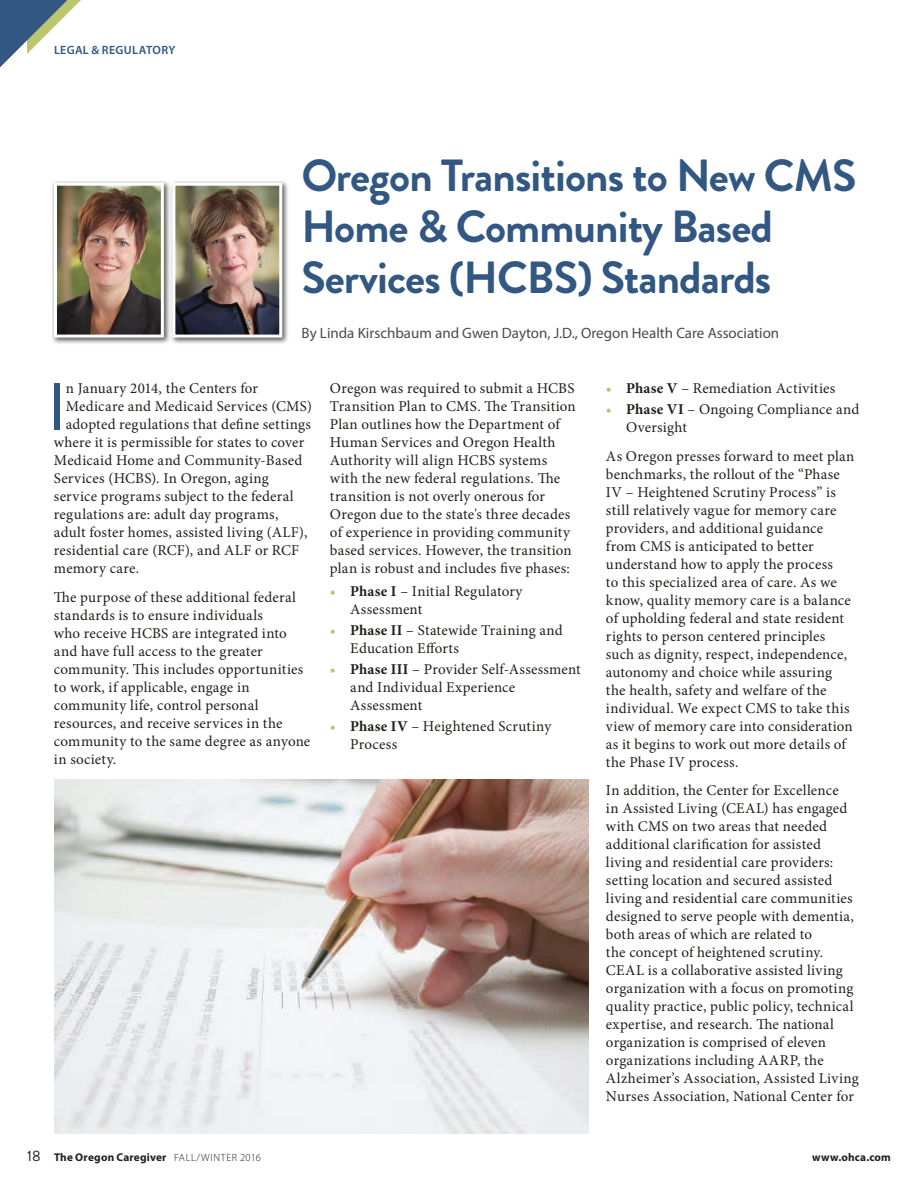
<style>
.page{position:relative;width:918px;height:1188px;background:#fff}
.page>*{position:absolute;margin:0;border:0;box-sizing:border-box;transform-origin:0 0}
.t1{font:68.4px "Myriad Pro";color:#315782}
.t2{font:700 45px/51px "Brandon Grotesque";color:#315782}
.t3{font:15px/18px "Minion Pro";letter-spacing:.015em;color:#1d211a}
.t4{font:15px "Myriad Pro";color:#4e4948}
.t5{font:600 12px "Myriad Pro";letter-spacing:.025em;color:#315782}
.t6{font:700 11.25px "Myriad Pro";letter-spacing:.015em;color:#1d211a}
.s1{font-weight:700;color:#bbc66e}
.s2{font-weight:700}
.s3{font-family:"Brandon Grotesque";font-weight:400;font-size:15px}
.s4{font-weight:300;font-size:10.5px}
</style>
<div class="page">
<svg style="left:0;top:0;width:81px;height:68px"></svg>
<div style="left:51px;top:180px;width:120px;height:165px;background:#1d211a;opacity:.75"></div>
<img style="left:58px;top:187px;width:102px;height:147px">
<div style="left:54px;top:183px;width:110px;height:155px;border:3px solid #fff"></div>
<div style="left:169px;top:180px;width:120px;height:165px;background:#1d211a;opacity:.75"></div>
<img style="left:176px;top:187px;width:102px;height:147px">
<div style="left:172px;top:183px;width:110px;height:155px;border:3px solid #fff"></div>
<img style="left:54px;top:779px;width:534px;height:355px">
<p class="t5" style="left:54px;top:42px;width:123px">LEGAL &amp; REGULATORY</p>
<h2 class="t2" style="left:302px;top:150px;width:494px">Oregon Transitions to New CMS<br>Home &amp; Community Based<br>Services (HCBS</h2>
<h2 class="t2" style="left:577px;top:252px;width:195px">) Standards</h2>
<p class="t4" style="left:302px;top:323px;width:479px">By Linda Kirschbaum and Gwen Dayton, J.D., Oregon Health Care Association</p>
<h1 class="t1" style="left:49px;top:364px;width:18px">I</h1>
<p class="t3" style="left:66px;top:380px;width:194px">n January 2014, the Centers for</p>
<p class="t3" style="left:66px;top:398px;width:248px">Medicare and Medicaid Services (CMS)</p>
<p class="t3" style="left:66px;top:416px;width:247px">adopted regulations that define settings</p>
<p class="t3" style="left:54px;top:434px;width:252px">where it is permissible for states to cover</p>
<p class="t3" style="left:54px;top:452px;width:250px">Medicaid Home and Community-Based</p>
<p class="t3" style="left:54px;top:470px;width:217px">Services (HCBS). In Oregon, aging</p>
<p class="t3" style="left:54px;top:488px;width:241px">service programs subject to the federal</p>
<p class="t3" style="left:54px;top:506px;width:226px">regulations are: adult day programs,</p>
<p class="t3" style="left:54px;top:524px;width:255px">adult foster homes, assisted living (ALF),</p>
<p class="t3" style="left:54px;top:542px;width:247px">residential care (RCF), and ALF or RCF</p>
<p class="t3" style="left:54px;top:560px;width:87px">memory care.</p>
<p class="t3" style="left:54px;top:588px;width:258px">The purpose of these additional federal standards is to ensure individuals<br>who receive HCBS are integrated into and have full access to the greater community. This includes opportunities to work, if applicable, engage in community life, control personal resources, and receive services in the community to the same degree as anyone in society.</p>
<p class="t3" style="left:330px;top:380px;width:247px">Oregon was required to submit a HCBS Transition Plan to CMS. The Transition Plan outlines how the Department of Human Services and Oregon Health Authority will align HCBS systems with the new federal regulations. The transition is not overly onerous for Oregon due to the state's three decades of experience in providing community based services. However, the transition plan is robust and includes five phases:</p>
<p class="t3" style="left:350px;top:582px;width:174px;text-indent:-20px"><span class="s1">•</span> <span class="s2">Phase I</span> – Initial Regulatory<br>Assessment</p>
<p class="t3" style="left:350px;top:621px;width:214px;text-indent:-20px"><span class="s1">•</span> <span class="s2">Phase II</span> – Statewide Training and<br>Education Efforts</p>
<p class="t3" style="left:350px;top:660px;width:232px;text-indent:-20px"><span class="s1">•</span> <span class="s2">Phase III</span> – Provider Self-Assessment and Individual Experience<br>Assessment</p>
<p class="t3" style="left:350px;top:717px;width:203px;text-indent:-20px"><span class="s1">•</span> <span class="s2">Phase IV</span> – Heightened Scrutiny<br>Process</p>
<p class="t3" style="left:606px;top:380px;width:231px"><span class="s1">•</span> <span class="s2">Phase V</span> – Remediation Activities</p>
<p class="t3" style="left:626px;top:401px;width:235px;text-indent:-20px"><span class="s1">•</span> <span class="s2">Phase VI</span> – Ongoing Compliance and<br>Oversight</p>
<p class="t3" style="left:606px;top:447px;width:250px">As Oregon presses forward to meet plan benchmarks, the rollout of the “Phase IV – Heightened Scrutiny Process” is still relatively vague for memory care providers, and additional guidance from CMS is anticipated to better understand how to apply the process<br>to this specialized area of care. As we know, quality memory care is a balance of upholding federal and state resident rights to person centered principles such as dignity, respect, independence, autonomy and choice while assuring the health, safety and welfare of the individual. We expect CMS to take this view of memory care into consideration as it begins to work out more details of the Phase IV process.</p>
<p class="t3" style="left:606px;top:782px;width:254px">In addition, the Center for Excellence<br>in Assisted Living (CEAL) has engaged with CMS on two areas that needed additional clarification for assisted living and residential care providers: setting location and secured assisted living and residential care communities designed to serve people with dementia, both areas of which are related to<br>the concept of heightened scrutiny.<br>CEAL is a collaborative assisted living organization with a focus on promoting quality practice, public policy, technical expertise, and research. The national organization is comprised of eleven organizations including AARP, the Alzheimer’s Association, Assisted Living Nurses Association, National Center for</p>
<p class="t6" style="left:27px;top:1150px;width:235px"><span class="s3">18</span> The Oregon Caregiver <span class="s4">FALL/WINT ER 2016</span></p>
<p class="t6" style="left:812px;top:1150px;width:80px">www.ohca.com</p>
</div>
